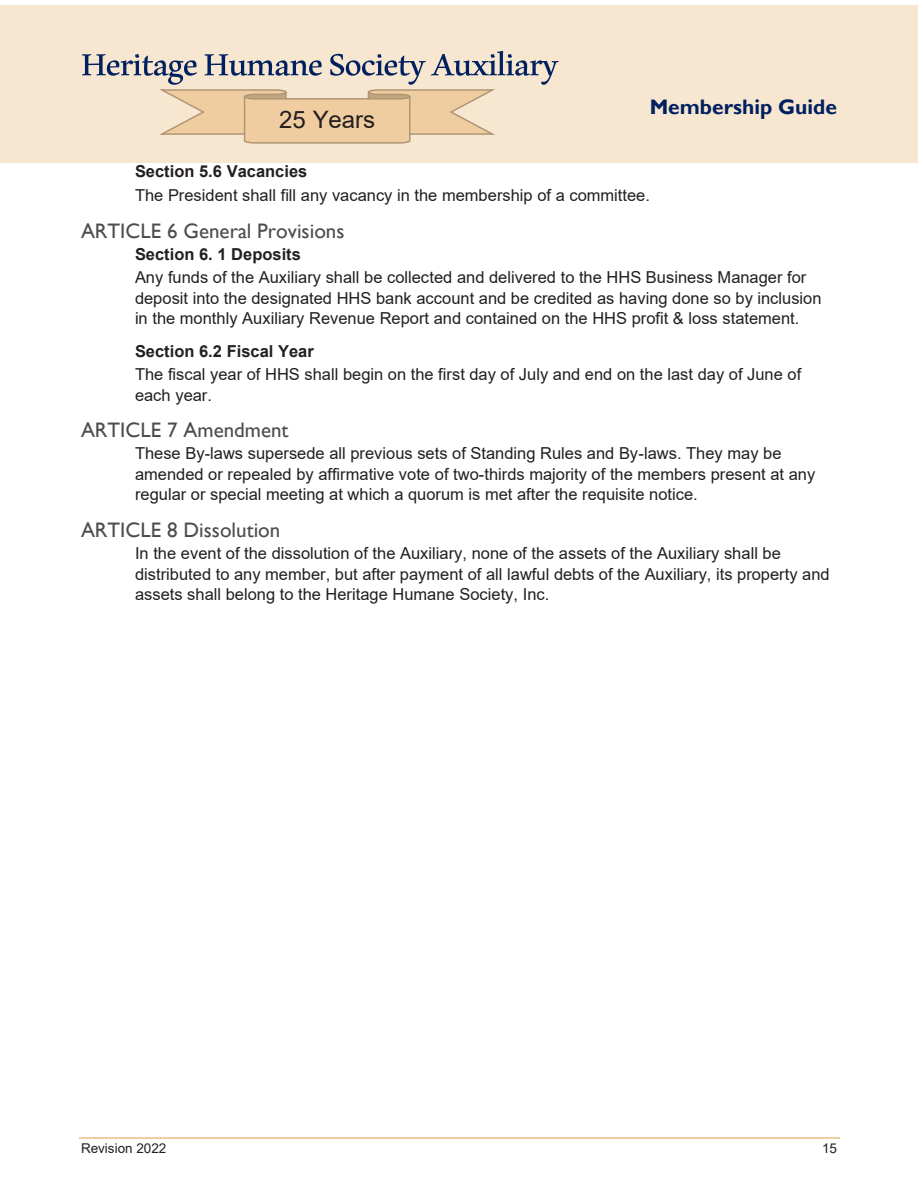
<style>
.page{position:relative;width:918px;height:1188px;background:#fff}
.page>*{position:absolute;margin:0;border:0;box-sizing:border-box;transform-origin:0 0}
.t1{font:54px "Aldhabi";letter-spacing:-.015em;color:#002060}
.t2{font:24px "Arial";color:#231f20}
.t3{font:21px "Gill Sans";color:#4d4d4f}
.t4{font:700 21px "Gill Sans";color:#002060}
.t5{font:16.5px/20.4px "Arial";color:#231f20}
.t6{font:700 16.5px "Arial";color:#231f20}
.t7{font:13.5px "Arial";color:#231f20}
</style>
<div class="page">
<div style="left:0;top:6px;width:918px;height:157px;background:#f7e6d0"></div>
<hr style="left:79px;top:1137px;width:760px;height:2px;background:#f0cda1">
<svg style="left:159px;top:89px;width:336px;height:55px"></svg>
<h1 class="t1" style="left:81px;top:18px;width:479px">Heritage Humane Society Auxiliary</h1>
<p class="t4" style="left:650px;top:94px;width:189px">Membership Guide</p>
<h2 class="t2" style="left:279px;top:103px;width:98px">25 Years</h2>
<p class="t6" style="left:135px;top:160px;width:174px">Section 5.6 Vacancies</p>
<p class="t5" style="left:135px;top:185px;width:517px">The President shall fill any vacancy in the membership of a committee.</p>
<p class="t3" style="left:81px;top:218px;width:265px">ARTICLE 6 General Provisions</p>
<p class="t6" style="left:135px;top:242px;width:167px">Section 6. 1 Deposits</p>
<p class="t5" style="left:135px;top:267px;width:688px">Any funds of the Auxiliary shall be collected and delivered to the HHS Business Manager for deposit into the designated HHS bank account and be credited as having done so by inclusion in the monthly Auxiliary Revenue Report and contained on the HHS profit &amp; loss statement.</p>
<p class="t6" style="left:135px;top:339px;width:180px">Section 6.2 Fiscal Year</p>
<p class="t5" style="left:135px;top:364px;width:668px">The fiscal year of HHS shall begin on the first day of July and end on the last day of June of each year.</p>
<p class="t3" style="left:81px;top:418px;width:209px">ARTICLE 7 Amendment</p>
<p class="t5" style="left:135px;top:443px;width:682px">These By-laws supersede all previous sets of Standing Rules and By-laws. They may be amended or repealed by affirmative vote of two-thirds majority of the members present at any regular or special meeting at which a quorum is met after the requisite notice.</p>
<p class="t3" style="left:81px;top:518px;width:201px">ARTICLE 8 Dissolution</p>
<p class="t5" style="left:135px;top:543px;width:696px">In the event of the dissolution of the Auxiliary, none of the assets of the Auxiliary shall be distributed to any member, but after payment of all lawful debts of the Auxiliary, its property and assets shall belong to the Heritage Humane Society, Inc.</p>
<p class="t7" style="left:81px;top:1139px;width:87px">Revision 2022</p>
<p class="t7" style="left:822px;top:1139px;width:16px">15</p>
</div>
